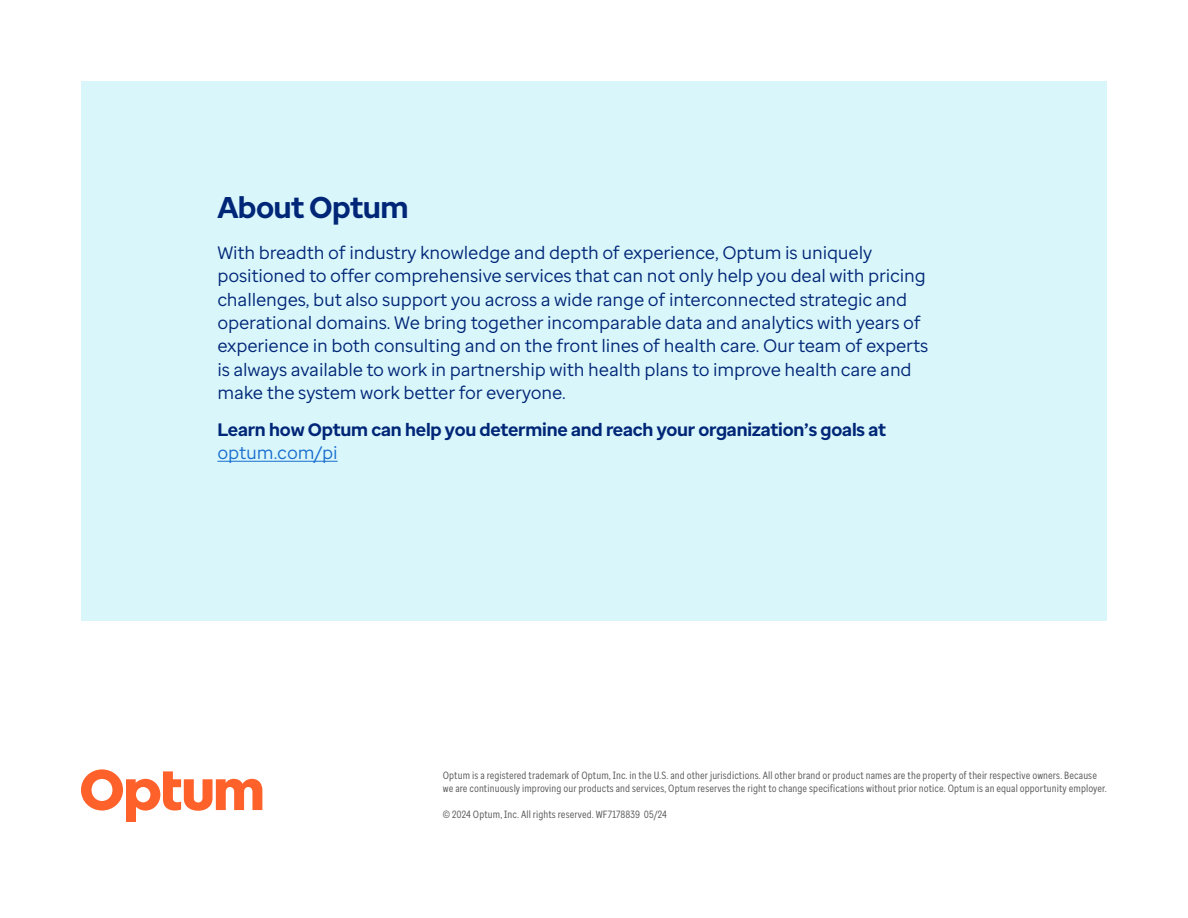
<style>
.page{position:relative;width:1188px;height:918px;background:#fff}
.page>*{position:absolute;margin:0;border:0;box-sizing:border-box;transform-origin:0 0}
.Page_Title{font:700 30px "Optum Sans";letter-spacing:-.02em;color:#002677}
.Intro_text{font:18px/23.4px "Optum Sans";letter-spacing:-.01em;color:#002677}
.Intro_text-2{font:700 18px/23.4px "Optum Sans";letter-spacing:-.01em;color:#002677}
.t1{font:10.5px/12.6px "Optum Sans Cond";letter-spacing:.01em;color:#5a5a5a}
.s1{font-weight:400;color:#196ecf}
</style>
<div class="page">
<svg style="left:81px;top:769px;width:181px;height:53px"></svg>
<div style="left:81px;top:81px;width:1026px;height:540px;background:#d9f6fa"></div>
<hr style="left:217px;top:461px;width:121px;height:1px;background:#196ecf">
<p class="Page_Title" style="left:217px;top:188px;width:193px">About Optum</p>
<p class="Intro_text" style="left:217px;top:241px;width:712px">With breadth of industry knowledge and depth of experience, Optum is uniquely positioned to offer comprehensive services that can not only help you deal with pricing challenges, but also support you across a wide range of interconnected strategic and operational domains. We bring together incomparable data and analytics with years of experience in both consulting and on the front lines of health care. Our team of experts is always available to work in partnership with health plans to improve health care and make the system work better for everyone.</p>
<p class="Intro_text-2" style="left:217px;top:418px;width:670px">Learn how Optum can help you determine and reach your organization’s goals at <span class="s1">optum.com/pi</span></p>
<p class="t1" style="left:443px;top:769px;width:666px">Optum is a registered trademark of Optum, Inc. in the U.S. and other jurisdictions. All other brand or product names are the property of their respective owners. Because we are continuously improving our products and services, Optum reserves the right to change specifications without prior notice. Optum is an equal opportunity employer.</p>
<p class="t1" style="left:443px;top:808px;width:226px">© 2024 Optum, Inc. All rights reserved. WF7178839 05/24</p>
</div>
